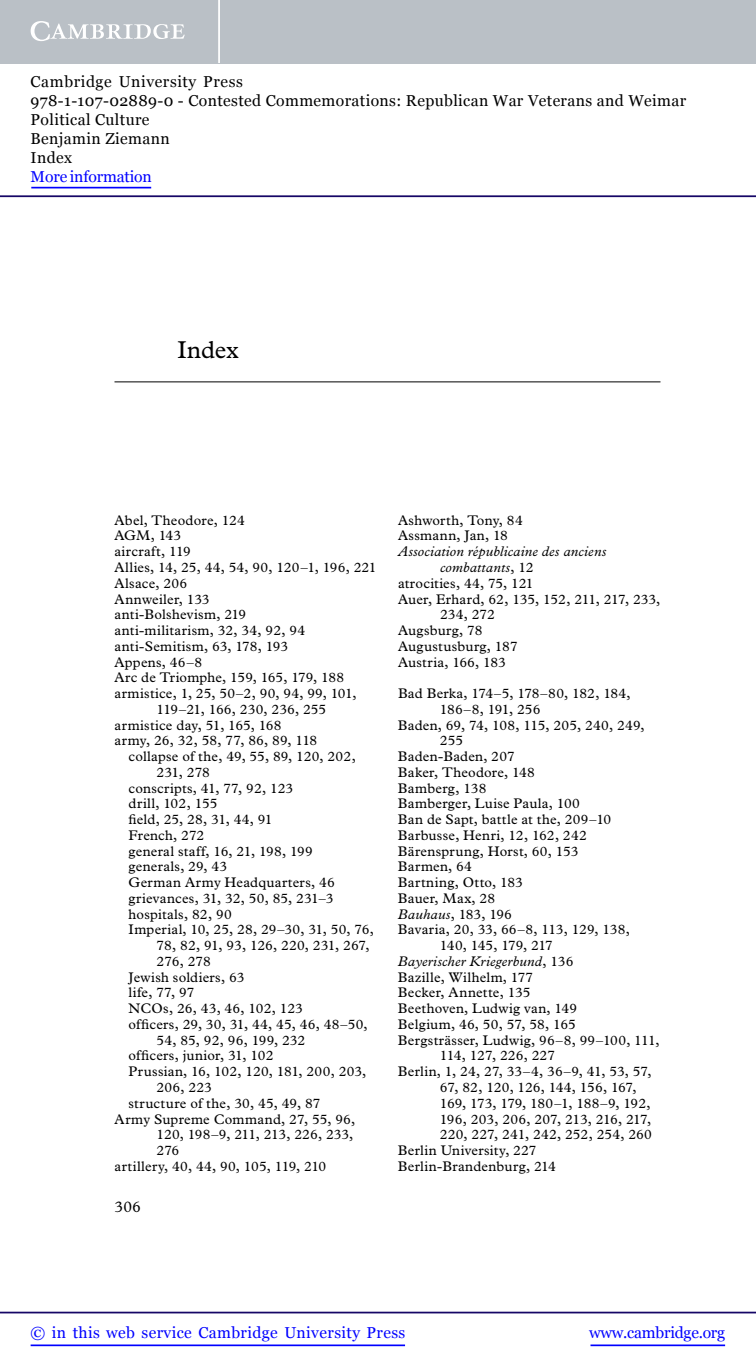
<style>
.page{position:relative;width:756px;height:1371px;background:#fff}
.page>*{position:absolute;margin:0;border:0;box-sizing:border-box;transform-origin:0 0}
.t1{font:24.5px "Plantin Std";letter-spacing:-.005em;color:#000}
.t2{font:15.75px/18.9px "Georgia";letter-spacing:.025em;color:#000}
.t3{font:15.75px "Georgia";letter-spacing:.025em;color:#00f}
.t4{font:15.75px "Georgia";letter-spacing:-.015em;color:#00f}
.t5{font:15.75px "Georgia";letter-spacing:-.01em;color:#00f}
.t6{font:15.75px "Plantin Std";color:#000}
.t7{font:14px "Plantin Std";letter-spacing:.015em;color:#000}
.t8{font:italic 14px "Plantin Std";letter-spacing:.02em;color:#000}
.t9{font:14px "Plantin Std";letter-spacing:-.005em;color:#000}
.t10{font:14px "Plantin Std";letter-spacing:-.02em;color:#000}
.t11{font:14px "Plantin Std";letter-spacing:-.025em;color:#000}
.t12{font:14px "Plantin Std";letter-spacing:-.015em;color:#000}
.t13{font:14px "Plantin Std";letter-spacing:-.045em;color:#000}
.s1{font-style:normal}
.s2{font-style:italic}
</style>
<div class="page">
<hr style="left:115px;top:381px;width:546px;height:1px;background:#000">
<hr style="left:591px;top:1344px;width:134px;height:1px;background:#00f">
<hr style="left:0;top:1311px;width:756px;height:2px;background:#150666">
<hr style="left:31px;top:1344px;width:374px;height:1px;background:#00f">
<div style="left:0;top:0;width:756px;height:63px;background:#bac0c6"></div>
<svg style="left:31px;top:21px;width:154px;height:20px"></svg>
<hr style="left:218px;top:0;width:2px;height:63px;background:#fff">
<hr style="left:0;top:195px;width:756px;height:2px;background:#150666">
<hr style="left:31px;top:187px;width:120px;height:1px;background:#00f">
<p class="t2" style="left:31px;top:72px;width:657px">Cambridge University Press<br>978-1-107-02889-0 - Contested Commemorations: Republican War Veterans and Weimar<br>Political Culture<br>Benjamin Ziemann<br>Index</p>
<p class="t5" style="left:31px;top:167px;width:123px">More information</p>
<p class="t1" style="left:178px;top:335px;width:63px">Index</p>
<p class="t7" style="left:115px;top:512px;width:132px">Abel, Theodore, 124</p>
<p class="t7" style="left:115px;top:527px;width:68px">AGM, 143</p>
<p class="t7" style="left:115px;top:543px;width:78px">aircraft, 119</p>
<p class="t7" style="left:115px;top:559px;width:264px">Allies, 14, 25, 44, 54, 90, 120–1, 196, 221</p>
<p class="t7" style="left:115px;top:575px;width:74px">Alsace, 206</p>
<p class="t7" style="left:115px;top:590px;width:97px">Annweiler, 133</p>
<p class="t7" style="left:115px;top:606px;width:133px">anti-Bolshevism, 219</p>
<p class="t7" style="left:115px;top:622px;width:192px">anti-militarism, 32, 34, 92, 94</p>
<p class="t7" style="left:115px;top:638px;width:175px">anti-Semitism, 63, 178, 193</p>
<p class="t7" style="left:115px;top:653px;width:89px">Appens, 46–8</p>
<p class="t7" style="left:115px;top:669px;width:231px">Arc de Triomphe, 159, 165, 179, 188</p>
<p class="t7" style="left:115px;top:685px;width:244px">armistice, 1, 25, 50–2, 90, 94, 99, 101,</p>
<p class="t7" style="left:157px;top:701px;width:171px">119–21, 166, 230, 236, 255</p>
<p class="t7" style="left:115px;top:716px;width:169px">armistice day, 51, 165, 168</p>
<p class="t7" style="left:115px;top:732px;width:204px">army, 26, 32, 58, 77, 86, 89, 118</p>
<p class="t7" style="left:129px;top:748px;width:229px">collapse of the, 49, 55, 89, 120, 202,</p>
<p class="t7" style="left:157px;top:764px;width:55px">231, 278</p>
<p class="t7" style="left:129px;top:779px;width:166px">conscripts, 41, 77, 92, 123</p>
<p class="t7" style="left:129px;top:795px;width:90px">drill, 102, 155</p>
<p class="t7" style="left:129px;top:811px;width:145px">field, 25, 28, 31, 44, 91</p>
<p class="t7" style="left:129px;top:827px;width:77px">French, 272</p>
<p class="t7" style="left:129px;top:842px;width:186px">general staff, 16, 21, 198, 199</p>
<p class="t7" style="left:129px;top:858px;width:100px">generals, 29, 43</p>
<p class="t7" style="left:129px;top:874px;width:208px">German Army Headquarters, 46</p>
<p class="t7" style="left:129px;top:890px;width:206px">grievances, 31, 32, 50, 85, 231–3</p>
<p class="t7" style="left:129px;top:905px;width:105px">hospitals, 82, 90</p>
<p class="t7" style="left:129px;top:921px;width:247px">Imperial, 10, 25, 28, 29–30, 31, 50, 76,</p>
<p class="t7" style="left:157px;top:937px;width:214px">78, 82, 91, 93, 126, 220, 231, 267,</p>
<p class="t7" style="left:157px;top:953px;width:56px">276, 278</p>
<p class="t7" style="left:129px;top:968px;width:117px">Jewish soldiers, 63</p>
<p class="t7" style="left:129px;top:984px;width:68px">life, 77, 97</p>
<p class="t7" style="left:129px;top:1000px;width:176px">NCOs, 26, 43, 46, 102, 123</p>
<p class="t7" style="left:129px;top:1016px;width:241px">officers, 29, 30, 31, 44, 45, 46, 48–50,</p>
<p class="t7" style="left:157px;top:1031px;width:150px">54, 85, 92, 96, 199, 232</p>
<p class="t7" style="left:129px;top:1047px;width:146px">officers, junior, 31, 102</p>
<p class="t7" style="left:129px;top:1063px;width:239px">Prussian, 16, 102, 120, 181, 200, 203,</p>
<p class="t7" style="left:157px;top:1079px;width:57px">206, 223</p>
<p class="t7" style="left:129px;top:1094px;width:194px">structure of the, 30, 45, 49, 87</p>
<p class="t7" style="left:115px;top:1110px;width:242px">Army Supreme Command, 27, 55, 96,</p>
<p class="t12" style="left:157px;top:1126px;width:198px">120, 198–9, 211, 213, 226, 233,</p>
<p class="t7" style="left:156px;top:1142px;width:24px">276</p>
<p class="t7" style="left:114px;top:1157px;width:213px">artillery, 40, 44, 90, 105, 119, 210</p>
<p class="t6" style="left:115px;top:1197px;width:28px">306</p>
<p class="t7" style="left:398px;top:512px;width:126px">Ashworth, Tony, 84</p>
<p class="t7" style="left:398px;top:527px;width:111px">Assmann, Jan, 18</p>
<p class="t8" style="left:398px;top:543px;width:210px">Association républicaine des anciens</p>
<p class="t8" style="left:440px;top:559px;width:95px">combattants<span class="s1">, 12</span></p>
<p class="t7" style="left:398px;top:575px;width:137px">atrocities, 44, 75, 121</p>
<p class="t9" style="left:398px;top:590px;width:264px">Auer, Erhard, 62, 135, 152, 211, 217, 233,</p>
<p class="t7" style="left:440px;top:606px;width:56px">234, 272</p>
<p class="t7" style="left:398px;top:622px;width:86px">Augsburg, 78</p>
<p class="t7" style="left:398px;top:638px;width:121px">Augustusburg, 187</p>
<p class="t7" style="left:398px;top:653px;width:109px">Austria, 166, 183</p>
<p class="t7" style="left:398px;top:685px;width:234px">Bad Berka, 174–5, 178–80, 182, 184,</p>
<p class="t10" style="left:440px;top:701px;width:102px">186–8, 191, 256</p>
<p class="t7" style="left:398px;top:716px;width:248px">Baden, 69, 74, 108, 115, 205, 240, 249,</p>
<p class="t7" style="left:440px;top:732px;width:25px">255</p>
<p class="t7" style="left:398px;top:748px;width:119px">Baden-Baden, 207</p>
<p class="t7" style="left:398px;top:764px;width:138px">Baker, Theodore, 148</p>
<p class="t7" style="left:398px;top:779px;width:90px">Bamberg, 138</p>
<p class="t7" style="left:398px;top:795px;width:183px">Bamberger, Luise Paula, 100</p>
<p class="t7" style="left:398px;top:811px;width:215px">Ban de Sapt, battle at the, 209–10</p>
<p class="t7" style="left:398px;top:827px;width:190px">Barbusse, Henri, 12, 162, 242</p>
<p class="t7" style="left:398px;top:842px;width:182px">Bärensprung, Horst, 60, 153</p>
<p class="t7" style="left:398px;top:858px;width:76px">Barmen, 64</p>
<p class="t7" style="left:398px;top:874px;width:126px">Bartning, Otto, 183</p>
<p class="t7" style="left:398px;top:890px;width:99px">Bauer, Max, 28</p>
<p class="t7" style="left:398px;top:905px;width:116px"><span class="s2">Bauhaus</span>, 183, 196</p>
<p class="t7" style="left:398px;top:921px;width:234px">Bavaria, 20, 33, 66–8, 113, 129, 138,</p>
<p class="t13" style="left:440px;top:937px;width:115px">140, 145, 179, 217</p>
<p class="t8" style="left:398px;top:953px;width:177px">Bayerischer Kriegerbund<span class="s1">, 136</span></p>
<p class="t7" style="left:398px;top:968px;width:137px">Bazille, Wilhelm, 177</p>
<p class="t7" style="left:398px;top:984px;width:134px">Becker, Annette, 135</p>
<p class="t7" style="left:398px;top:1000px;width:181px">Beethoven, Ludwig van, 149</p>
<p class="t7" style="left:398px;top:1016px;width:179px">Belgium, 46, 50, 57, 58, 165</p>
<p class="t7" style="left:398px;top:1031px;width:263px">Bergsträsser, Ludwig, 96–8, 99–100, 111,</p>
<p class="t7" style="left:440px;top:1047px;width:117px">114, 127, 226, 227</p>
<p class="t7" style="left:398px;top:1063px;width:255px">Berlin, 1, 24, 27, 33–4, 36–9, 41, 53, 57,</p>
<p class="t10" style="left:440px;top:1079px;width:198px">67, 82, 120, 126, 144, 156, 167,</p>
<p class="t11" style="left:440px;top:1094px;width:212px">169, 173, 179, 180–1, 188–9, 192,</p>
<p class="t9" style="left:440px;top:1110px;width:213px">196, 203, 206, 207, 213, 216, 217,</p>
<p class="t7" style="left:440px;top:1126px;width:213px">220, 227, 241, 242, 252, 254, 260</p>
<p class="t7" style="left:398px;top:1142px;width:140px">Berlin University, 227</p>
<p class="t7" style="left:398px;top:1157px;width:159px">Berlin-Brandenburg, 214</p>
<p class="t3" style="left:31px;top:1323px;width:376px">© in this web service Cambridge University Press</p>
<p class="t4" style="left:589px;top:1323px;width:137px">www.cambridge.org</p>
</div>
